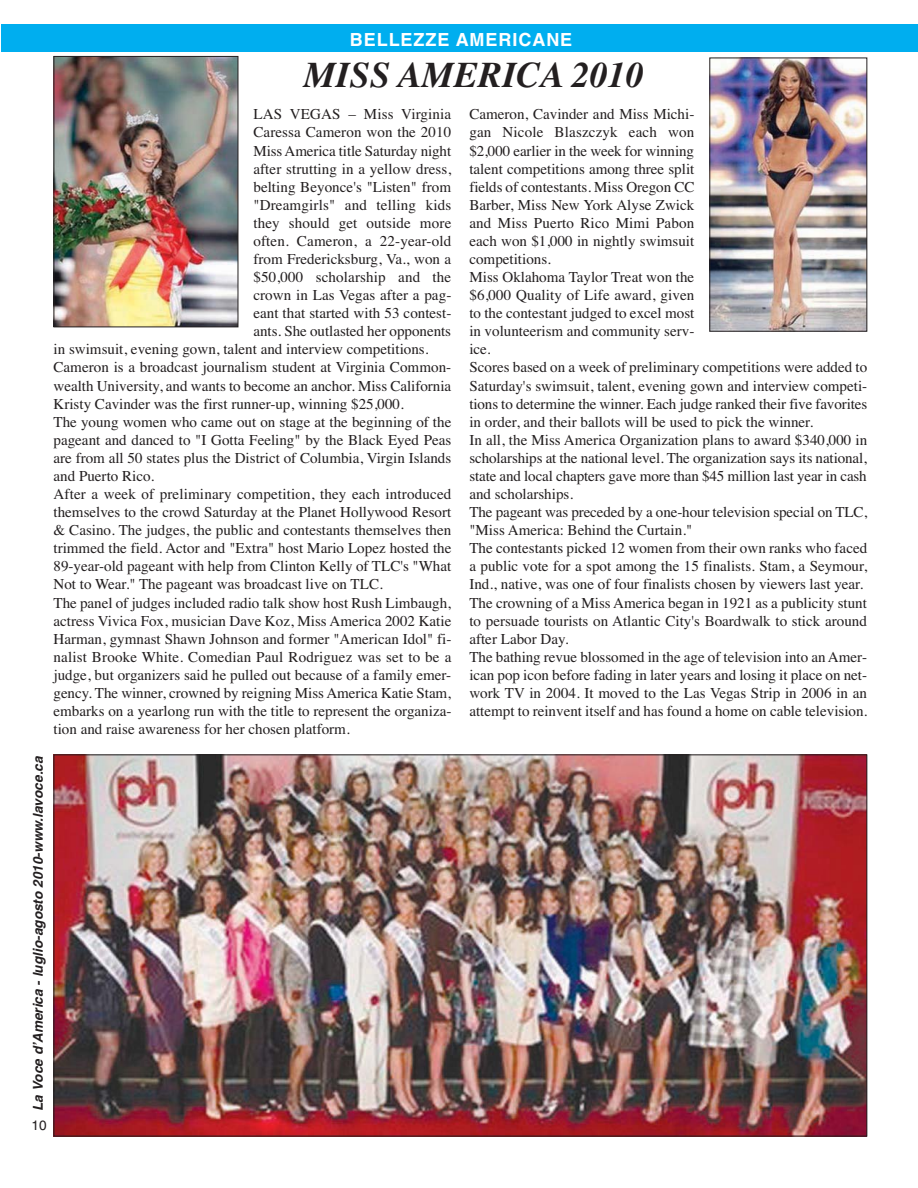
<style>
.page{position:relative;width:918px;height:1188px;background:#fff}
.page>*{position:absolute;margin:0;border:0;box-sizing:border-box;transform-origin:0 0}
.t1{font:italic 700 36.15px "Times";color:#231f20}
.t2{font:700 18.15px "Helvetica";letter-spacing:.05em;color:#fff}
.t3{font:15px/18.1px "Times";color:#231f20}
.t4{font:italic 700 13.5px "Helvetica";letter-spacing:.005em;color:#231f20}
.t5{font:13.5px "Helvetica";color:#231f20}
</style>
<div class="page">
<div style="left:1px;top:24px;width:916px;height:28px;background:#00aeef"></div>
<img style="left:56px;top:756px;width:809px;height:378px">
<img style="left:56px;top:58px;width:180px;height:267px">
<div style="left:54px;top:56px;width:184px;height:271px;border:1px solid #231f20"></div>
<img style="left:711px;top:60px;width:154px;height:270px">
<div style="left:709px;top:58px;width:158px;height:274px;border:1px solid #231f20"></div>
<p class="t2" style="left:350px;top:33px;width:224px">BELLEZZE AMERICANE</p>
<h1 class="t1" style="left:304px;top:62px;width:342px">MISS AMERICA 2010</h1>
<p class="t3" style="left:253px;top:107px;width:199px">LAS VEGAS – Miss Virginia</p>
<p class="t3" style="left:253px;top:125px;width:199px">Caressa Cameron won the 2010</p>
<p class="t3" style="left:253px;top:143px;width:199px">Miss America title Saturday night</p>
<p class="t3" style="left:253px;top:161px;width:199px">after strutting in a yellow dress,</p>
<p class="t3" style="left:253px;top:179px;width:199px">belting Beyonce's "Listen" from</p>
<p class="t3" style="left:253px;top:197px;width:199px">"Dreamgirls" and telling kids</p>
<p class="t3" style="left:253px;top:215px;width:199px">they should get outside more</p>
<p class="t3" style="left:253px;top:233px;width:199px">often. Cameron, a 22-year-old</p>
<p class="t3" style="left:253px;top:251px;width:199px">from Fredericksburg, Va., won a</p>
<p class="t3" style="left:253px;top:269px;width:199px">$50,000 scholarship and the</p>
<p class="t3" style="left:253px;top:287px;width:199px">crown in Las Vegas after a pag-</p>
<p class="t3" style="left:253px;top:306px;width:199px">eant that started with 53 contest-</p>
<p class="t3" style="left:253px;top:324px;width:199px">ants. She outlasted her opponents</p>
<p class="t3" style="left:54px;top:342px;width:377px">in swimsuit, evening gown, talent and interview competitions.</p>
<p class="t3" style="left:54px;top:360px;width:399px">Cameron is a broadcast journalism student at Virginia Common-</p>
<p class="t3" style="left:54px;top:378px;width:399px">wealth University, and wants to become an anchor. Miss California</p>
<p class="t3" style="left:54px;top:396px;width:352px">Kristy Cavinder was the first runner-up, winning $25,000.</p>
<p class="t3" style="left:54px;top:414px;width:399px">The young women who came out on stage at the beginning of the</p>
<p class="t3" style="left:54px;top:432px;width:399px">pageant and danced to "I Gotta Feeling" by the Black Eyed Peas</p>
<p class="t3" style="left:54px;top:450px;width:399px">are from all 50 states plus the District of Columbia, Virgin Islands</p>
<p class="t3" style="left:54px;top:468px;width:102px">and Puerto Rico.</p>
<p class="t3" style="left:54px;top:486px;width:399px">After a week of preliminary competition, they each introduced</p>
<p class="t3" style="left:54px;top:504px;width:399px">themselves to the crowd Saturday at the Planet Hollywood Resort</p>
<p class="t3" style="left:54px;top:523px;width:399px">&amp; Casino. The judges, the public and contestants themselves then</p>
<p class="t3" style="left:54px;top:541px;width:399px">trimmed the field. Actor and "Extra" host Mario Lopez hosted the</p>
<p class="t3" style="left:54px;top:559px;width:399px">89-year-old pageant with help from Clinton Kelly of TLC's "What</p>
<p class="t3" style="left:54px;top:577px;width:331px">Not to Wear." The pageant was broadcast live on TLC.</p>
<p class="t3" style="left:54px;top:595px;width:399px">The panel of judges included radio talk show host Rush Limbaugh,</p>
<p class="t3" style="left:54px;top:613px;width:399px">actress Vivica Fox, musician Dave Koz, Miss America 2002 Katie</p>
<p class="t3" style="left:54px;top:631px;width:399px">Harman, gymnast Shawn Johnson and former "American Idol" fi-</p>
<p class="t3" style="left:54px;top:649px;width:399px">nalist Brooke White. Comedian Paul Rodriguez was set to be a</p>
<p class="t3" style="left:54px;top:667px;width:399px">judge, but organizers said he pulled out because of a family emer-</p>
<p class="t3" style="left:54px;top:685px;width:399px">gency. The winner, crowned by reigning Miss America Katie Stam,</p>
<p class="t3" style="left:54px;top:703px;width:399px">embarks on a yearlong run with the title to represent the organiza-</p>
<p class="t3" style="left:54px;top:721px;width:298px">tion and raise awareness for her chosen platform.</p>
<p class="t3" style="left:469px;top:107px;width:399px">Cameron, Cavinder and Miss Michi-<br>gan Nicole Blaszczyk each won<br>$2,000 earlier in the week for winning<br>talent competitions among three split<br>fields of contestants. Miss Oregon CC<br>Barber, Miss New York Alyse Zwick<br>and Miss Puerto Rico Mimi Pabon<br>each won $1,000 in nightly swimsuit<br>competitions.<br>Miss Oklahoma Taylor Treat won the<br>$6,000 Quality of Life award, given<br>to the contestant judged to excel most<br>in volunteerism and community serv-<br>ice.<br>Scores based on a week of preliminary competitions were added to Saturday's swimsuit, talent, evening gown and interview competi&shy;tions to determine the winner. Each judge ranked their five favorites in order, and their ballots will be used to pick the winner.<br>In all, the Miss America Organization plans to award $340,000 in scholarships at the national level. The organization says its national, state and local chapters gave more than $45 million last year in cash and scholarships.<br>The pageant was preceded by a one-hour television special on TLC, "Miss America: Behind the Curtain."<br>The contestants picked 12 women from their own ranks who faced a public vote for a spot among the 15 finalists. Stam, a Seymour, Ind., native, was one of four finalists chosen by viewers last year.<br>The crowning of a Miss America began in 1921 as a publicity stunt to persuade tourists on Atlantic City's Boardwalk to stick around after Labor Day.<br>The bathing revue blossomed in the age of television into an Amer&shy;ican pop icon before fading in later years and losing it place on net&shy;work TV in 2004. It moved to the Las Vegas Strip in 2006 in an attempt to reinvent itself and has found a home on cable television.</p>
<p class="t4" style="left:33px;top:1111px;width:357px;rotate:-90deg">La Voce d’America - luglio-agosto 2010-www.lavoce.ca</p>
<p class="t5" style="left:32px;top:1120px;width:17px">10</p>
</div>
